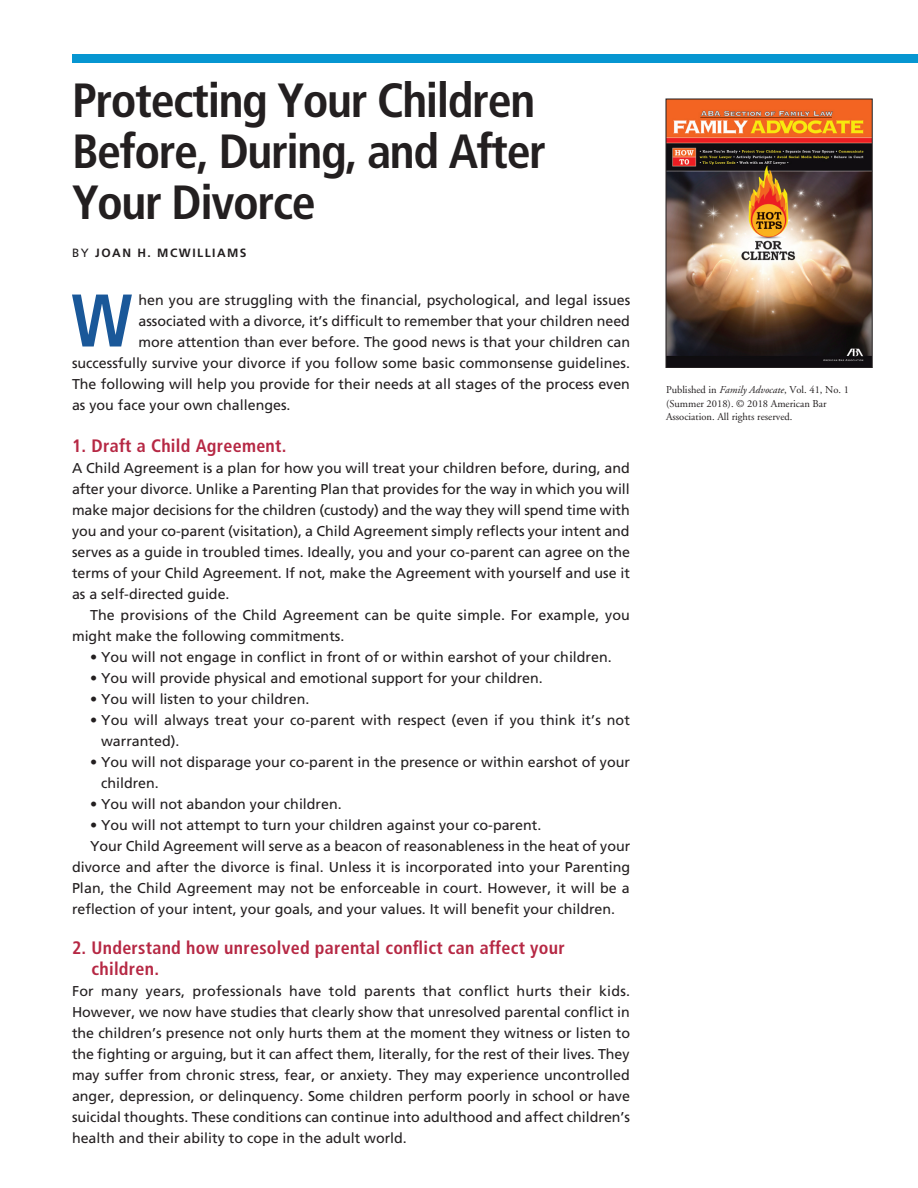
<style>
.page{position:relative;width:918px;height:1188px;background:#fff}
.page>*{position:absolute;margin:0;border:0;box-sizing:border-box;transform-origin:0 0}
.BodyCopy{font:700 condensed 74.4px "Frutiger LT";color:#1a5899}
.Heading{font:700 condensed 48px/51px "Frutiger LT";letter-spacing:-.03em;color:#231f20}
.Subhead{font:700 condensed 18px/21px "Frutiger LT";letter-spacing:.015em;color:#b62844}
.BodyCopy-2{font:14.25px/21px "Frutiger LT";color:#231f20;text-align:justify}
.byline{font:700 12px "Frutiger LT";letter-spacing:.125em;color:#231f20}
.t1{font:10.5px/13.5px "Adobe Garamond";color:#231f20}
.s1{font-weight:400}
.s2{font-style:italic}
</style>
<div class="page">
<img style="left:668px;top:101px;width:203px;height:265px">
<div style="left:666px;top:99px;width:207px;height:269px;border:1px solid #231f20"></div>
<div style="left:72px;top:54px;width:846px;height:9px;background:#0696d1"></div>
<p class="Heading" style="left:72px;top:75px;width:476px">Protecting Your Children<br>Before, During, and After<br>Your Divorce</p>
<p class="byline" style="left:72px;top:245px;width:176px"><span class="s1">BY</span> JOAN H. MCWILLIAMS</p>
<p class="BodyCopy" style="left:71px;top:277px;width:63px">W</p>
<p class="BodyCopy-2" style="left:139px;top:289px;width:493px">hen you are struggling with the financial, psychological, and legal issues</p>
<p class="BodyCopy-2" style="left:139px;top:310px;width:493px">associated with a divorce, it’s difficult to remember that your children need</p>
<p class="BodyCopy-2" style="left:139px;top:331px;width:493px">more attention than ever before. The good news is that your children can</p>
<p class="BodyCopy-2" style="left:72px;top:352px;width:559px">successfully survive your divorce if you follow some basic commonsense guidelines.</p>
<p class="BodyCopy-2" style="left:72px;top:373px;width:560px">The following will help you provide for their needs at all stages of the process even</p>
<p class="BodyCopy-2" style="left:72px;top:394px;width:220px">as you face your own challenges.</p>
<p class="Subhead" style="left:72px;top:435px;width:216px">1. Draft a Child Agreement.</p>
<p class="BodyCopy-2" style="left:72px;top:457px;width:560px">A Child Agreement is a plan for how you will treat your children before, during, and after your divorce. Unlike a Parenting Plan that provides for the way in which you will make major decisions for the children (custody) and the way they will spend time with you and your co-parent (visitation), a Child Agreement simply reflects your intent and serves as a guide in troubled times. Ideally, you and your co-parent can agree on the terms of your Child Agreement. If not, make the Agreement with yourself and use it as a self-directed guide.</p>
<p class="BodyCopy-2" style="left:72px;top:604px;width:560px;text-indent:18px">The provisions of the Child Agreement can be quite simple. For example, you might make the following commitments.</p>
<p class="BodyCopy-2" style="left:90px;top:646px;width:523px">• You will not engage in conflict in front of or within earshot of your children.</p>
<p class="BodyCopy-2" style="left:90px;top:667px;width:454px">• You will provide physical and emotional support for your children.</p>
<p class="BodyCopy-2" style="left:90px;top:688px;width:221px">• You will listen to your children.</p>
<p class="BodyCopy-2" style="left:101px;top:709px;width:530px;text-indent:-11px">• You will always treat your co-parent with respect (even if you think it’s not warranted).</p>
<p class="BodyCopy-2" style="left:101px;top:751px;width:530px;text-indent:-11px">• You will not disparage your co-parent in the presence or within earshot of your children.</p>
<p class="BodyCopy-2" style="left:90px;top:793px;width:253px">• You will not abandon your children.</p>
<p class="BodyCopy-2" style="left:90px;top:814px;width:453px">• You will not attempt to turn your children against your co-parent.</p>
<p class="BodyCopy-2" style="left:72px;top:835px;width:560px;text-indent:18px">Your Child Agreement will serve as a beacon of reasonableness in the heat of your divorce and after the divorce is final. Unless it is incorporated into your Parenting Plan, the Child Agreement may not be enforceable in court. However, it will be a reflection of your intent, your goals, and your values. It will benefit your children.</p>
<p class="Subhead" style="left:92px;top:937px;width:475px;text-indent:-20px">2. Understand how unresolved parental conflict can affect your children.</p>
<p class="BodyCopy-2" style="left:72px;top:981px;width:560px">For many years, professionals have told parents that conflict hurts their kids.<br>However, we now have studies that clearly show that unresolved parental conflict in the children’s presence not only hurts them at the moment they witness or listen to the fighting or arguing, but it can affect them, literally, for the rest of their lives. They may suffer from chronic stress, fear, or anxiety. They may experience uncontrolled anger, depression, or delinquency. Some children perform poorly in school or have suicidal thoughts. These conditions can continue into adulthood and affect children’s health and their ability to cope in the adult world.</p>
<p class="t1" style="left:666px;top:383px;width:184px">Published in <span class="s2">Family Advocate</span>, Vol. 41, No. 1 (Summer 2018). © 2018 American Bar<br>Association. All rights reserved.</p>
</div>
